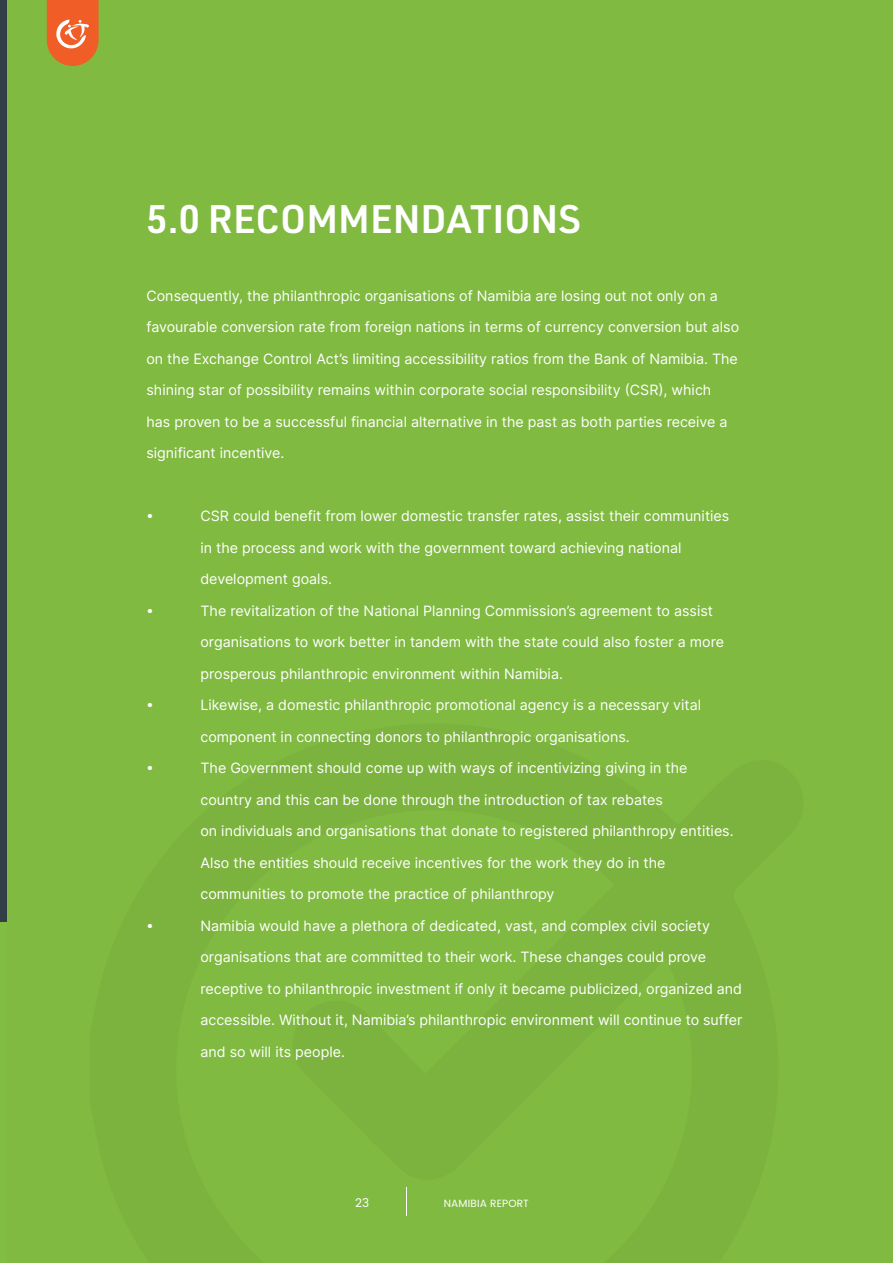
<style>
.page{position:relative;width:893px;height:1263px;background:#80ba41}
.page>*{position:absolute;margin:0;border:0;box-sizing:border-box;transform-origin:0 0}
.t1{font:600 39px "URWDIN";color:#fff}
.t2{font:14.25px "Inter";color:#fff}
.t3{font:700 14.25px "Gotham";color:#fff}
.t4{font:12px "Poppins";color:#fff}
.t5{font:10.5px "Poppins";letter-spacing:.005em;color:#fff}
</style>
<div class="page">
<svg style="left:406px;top:1187px;width:1px;height:29px"></svg>
<div style="left:0;top:0;width:6px;height:955px;background:#333f47"></div>
<div style="left:0;top:922px;width:6px;height:192px;background:#80bd42"></div>
<svg style="left:47px;top:0;width:52px;height:66px;background:#e7743c"></svg>
<h1 class="t1" style="left:146px;top:193px;width:436px">5.0 RECOMMENDATIONS</h1>
<p class="t2" style="left:146px;top:285px;width:573px">Consequently, the philanthropic organisations of Namibia are losing out not only on a</p>
<p class="t2" style="left:146px;top:317px;width:594px">favourable conversion rate from foreign nations in terms of currency conversion but also</p>
<p class="t2" style="left:146px;top:348px;width:593px">on the Exchange Control Act’s limiting accessibility ratios from the Bank of Namibia. The</p>
<p class="t2" style="left:146px;top:380px;width:566px">shining star of possibility remains within corporate social responsibility (CSR), which</p>
<p class="t2" style="left:146px;top:411px;width:583px">has proven to be a successful financial alternative in the past as both parties receive a</p>
<p class="t2" style="left:146px;top:443px;width:139px">significant incentive.</p>
<p class="t3" style="left:146px;top:508px;width:9px">•</p>
<p class="t2" style="left:200px;top:506px;width:530px">CSR could benefit from lower domestic transfer rates, assist their communities</p>
<p class="t2" style="left:200px;top:537px;width:482px">in the process and work with the government toward achieving national</p>
<p class="t2" style="left:200px;top:569px;width:133px">development goals.</p>
<p class="t3" style="left:146px;top:602px;width:9px">•</p>
<p class="t2" style="left:200px;top:600px;width:514px">The revitalization of the National Planning Commission’s agreement to assist</p>
<p class="t2" style="left:200px;top:632px;width:525px">organisations to work better in tandem with the state could also foster a more</p>
<p class="t2" style="left:200px;top:663px;width:364px">prosperous philanthropic environment within Namibia.</p>
<p class="t3" style="left:146px;top:697px;width:9px">•</p>
<p class="t2" style="left:200px;top:695px;width:502px">Likewise, a domestic philanthropic promotional agency is a necessary vital</p>
<p class="t2" style="left:200px;top:726px;width:431px">component in connecting donors to philanthropic organisations.</p>
<p class="t3" style="left:146px;top:760px;width:9px">•</p>
<p class="t2" style="left:200px;top:758px;width:488px">The Government should come up with ways of incentivizing giving in the</p>
<p class="t2" style="left:200px;top:789px;width:464px">country and this can be done through the introduction of tax rebates</p>
<p class="t2" style="left:200px;top:821px;width:535px">on individuals and organisations that donate to registered philanthropy entities.</p>
<p class="t2" style="left:200px;top:852px;width:467px">Also the entities should receive incentives for the work they do in the</p>
<p class="t2" style="left:200px;top:884px;width:356px">communities to promote the practice of philanthropy</p>
<p class="t3" style="left:146px;top:917px;width:9px">•</p>
<p class="t2" style="left:200px;top:915px;width:511px">Namibia would have a plethora of dedicated, vast, and complex civil society</p>
<p class="t2" style="left:200px;top:947px;width:507px">organisations that are committed to their work. These changes could prove</p>
<p class="t2" style="left:200px;top:978px;width:543px">receptive to philanthropic investment if only it became publicized, organized and</p>
<p class="t2" style="left:200px;top:1010px;width:543px">accessible. Without it, Namibia’s philanthropic environment will continue to suffer</p>
<p class="t2" style="left:200px;top:1041px;width:146px">and so will its people.</p>
<p class="t4" style="left:355px;top:1194px;width:16px">23</p>
<p class="t5" style="left:444px;top:1195px;width:86px">NAMIBIA REPORT</p>
</div>
